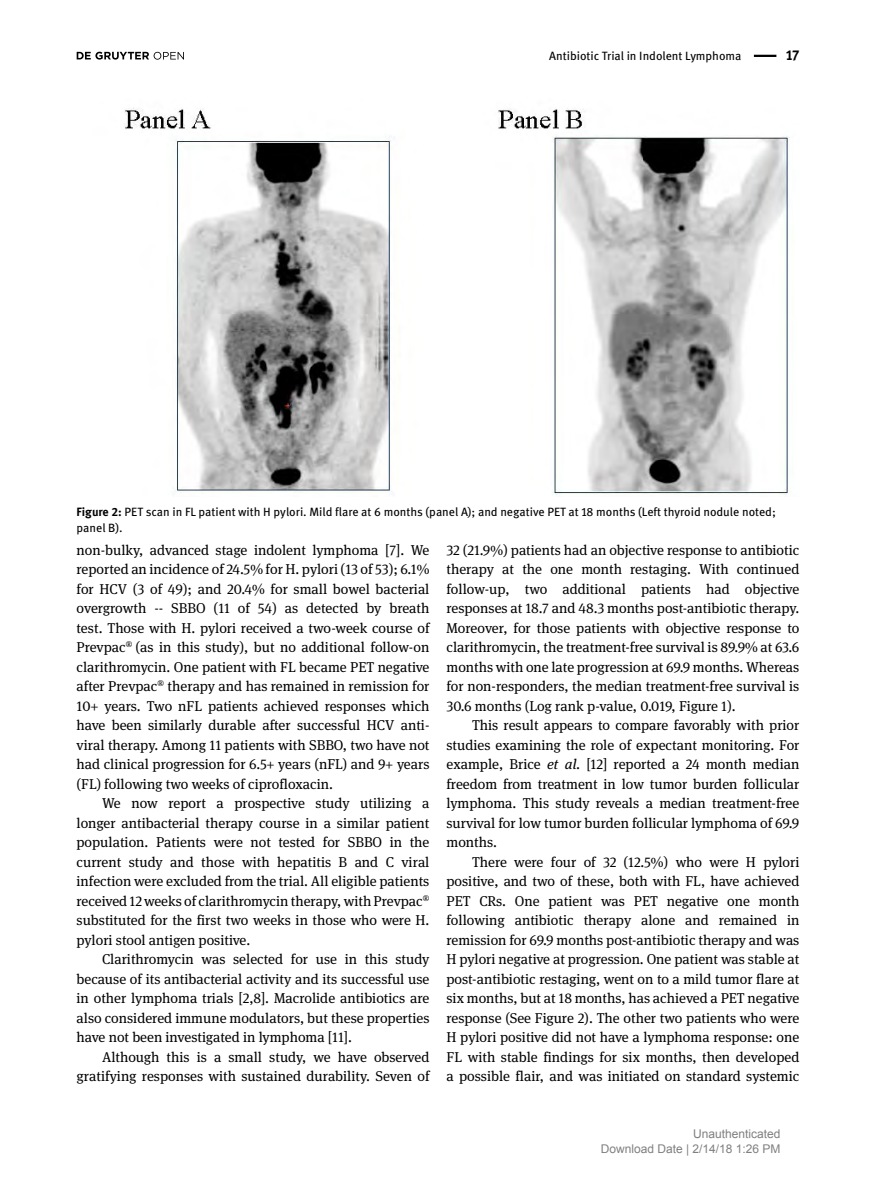
<style>
.page{position:relative;width:893px;height:1191px;background:#fff}
.page>*{position:absolute;margin:0;border:0;box-sizing:border-box;transform-origin:0 0}
.t1{font:14.25px/19.5px "DG Meta Serif Science";color:#000;text-align:justify}
.t2{font:700 14.25px "DG Meta Science";color:#000}
.t3{font:12px/16.5px "DG Meta Science";color:#000}
.t4{font:12px/15px "Arial";color:#808080;text-align:right}
.s1{font-weight:700}
.s2{font-style:italic}
</style>
<div class="page">
<svg style="left:77px;top:52px;width:107px;height:8px"></svg>
<hr style="left:754px;top:55px;width:22px;height:2px;background:#000">
<img style="left:125px;top:108px;width:665px;height:387px">
<p class="t3" style="left:549px;top:47px;width:194px">Antibiotic Trial in Indolent Lymphoma</p>
<p class="t2" style="left:786px;top:44px;width:15px">17</p>
<p class="t3" style="left:77px;top:503px;width:701px"><span class="s1">Figure 2:</span> PET scan in FL patient with H pylori. Mild flare at 6 months (panel A); and negative PET at 18 months (Left thyroid nodule noted; panel B).</p>
<p class="t1" style="left:77px;top:539px;width:354px">non-bulky, advanced stage indolent lymphoma [7]. We reported an incidence of 24.5% for H. pylori (13 of 53); 6.1% for HCV (3 of 49); and 20.4% for small bowel bacterial overgrowth -- SBBO (11 of 54) as detected by breath test. Those with H. pylori received a two-week course of Prevpac<sup>®</sup> (as in this study), but no additional follow-on clarithromycin. One patient with FL became PET negative after Prevpac<sup>®</sup> therapy and has remained in remission for 10+ years. Two nFL patients achieved responses which have been similarly durable after successful HCV anti&shy;viral therapy. Among 11 patients with SBBO, two have not had clinical progression for 6.5+ years (nFL) and 9+ years (FL) following two weeks of ciprofloxacin.</p>
<p class="t1" style="left:77px;top:793px;width:354px;text-indent:26px">We now report a prospective study utilizing a longer antibacterial therapy course in a similar patient population. Patients were not tested for SBBO in the current study and those with hepatitis B and C viral infection were excluded from the trial. All eligible patients received 12 weeks of clarithromycin therapy, with Prevpac<sup>® </sup>substituted for the first two weeks in those who were H. pylori stool antigen positive.</p>
<p class="t1" style="left:77px;top:949px;width:354px;text-indent:26px">Clarithromycin was selected for use in this study because of its antibacterial activity and its successful use in other lymphoma trials [2,8]. Macrolide antibiotics are also considered immune modulators, but these properties have not been investigated in lymphoma [11].</p>
<p class="t1" style="left:77px;top:1046px;width:354px;text-align:right">Although this is a small study, we have observed gratifying responses with sustained durability. Seven of</p>
<p class="t1" style="left:446px;top:539px;width:354px">32 (21.9%) patients had an objective response to antibiotic therapy at the one month restaging. With continued follow-up, two additional patients had objective responses at 18.7 and 48.3 months post-antibiotic therapy.<br>Moreover, for those patients with objective response to clarithromycin, the treatment-free survival is 89.9% at 63.6 months with one late progression at 69.9 months. Whereas for non-responders, the median treatment-free survival is 30.6 months (Log rank p-value, 0.019, Figure 1).</p>
<p class="t1" style="left:446px;top:715px;width:354px;text-indent:26px">This result appears to compare favorably with prior studies examining the role of expectant monitoring. For example, Brice <span class="s2">et al.</span> [12] reported a 24 month median freedom from treatment in low tumor burden follicular lymphoma. This study reveals a median treatment-free survival for low tumor burden follicular lymphoma of 69.9 months.</p>
<p class="t1" style="left:446px;top:851px;width:354px;text-indent:26px">There were four of 32 (12.5%) who were H pylori positive, and two of these, both with FL, have achieved PET CRs. One patient was PET negative one month following antibiotic therapy alone and remained in remission for 69.9 months post-antibiotic therapy and was H pylori negative at progression. One patient was stable at post-antibiotic restaging, went on to a mild tumor flare at six months, but at 18 months, has achieved a PET negative response (See Figure 2). The other two patients who were H pylori positive did not have a lymphoma response: one FL with stable findings for six months, then developed a possible flair, and was initiated on standard systemic</p>
<p class="t4" style="left:601px;top:1127px;width:181px">Unauthenticated<br>Download Date | 2/14/18 1:26 PM</p>
</div>
